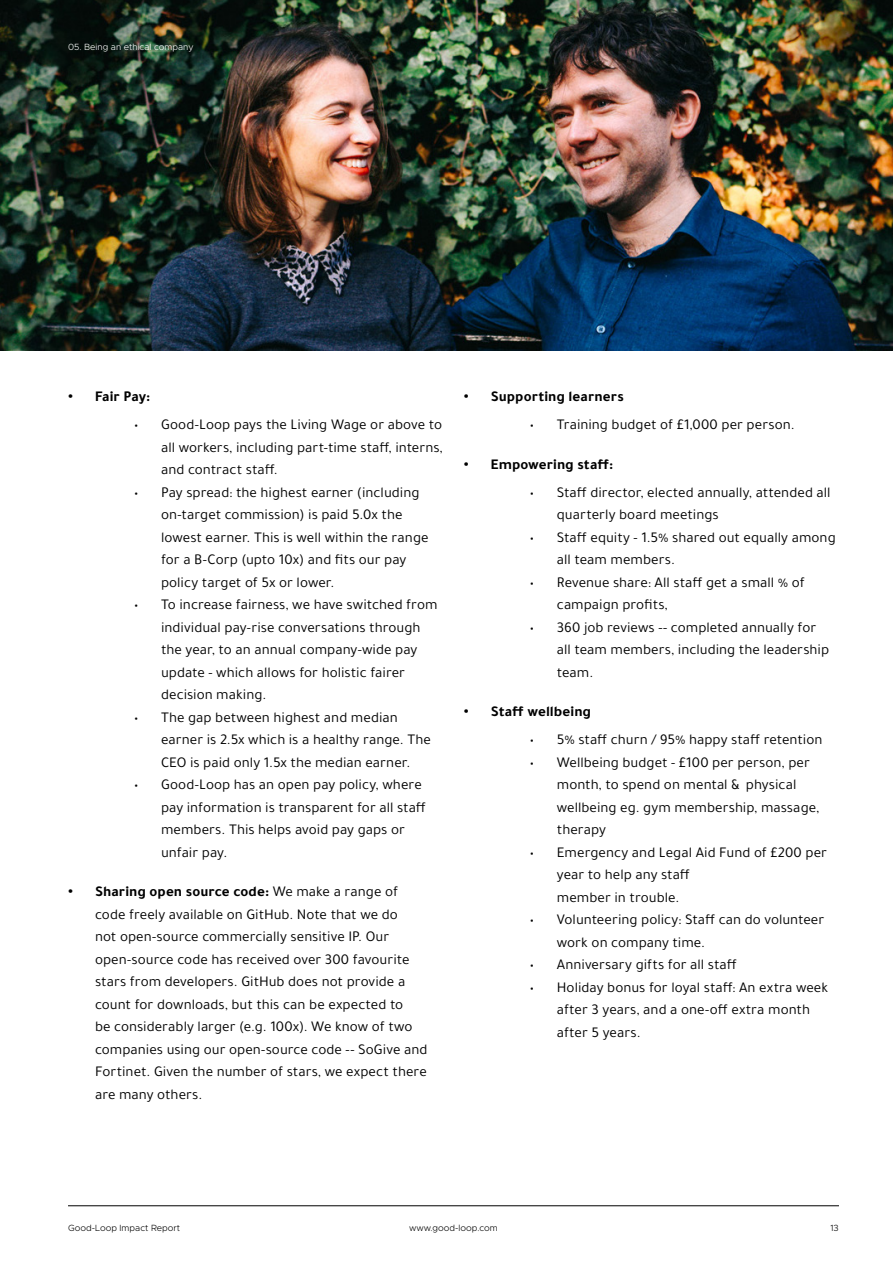
<style>
.page{position:relative;width:893px;height:1263px;background:#fff}
.page>*{position:absolute;margin:0;border:0;box-sizing:border-box;transform-origin:0 0}
.t1{font:15px/22.5px "Tajawal";color:#000}
.t2{font:700 15px "Tajawal";letter-spacing:.005em;color:#000}
.t3{font:300 9px "Metropolis";color:#000}
.t4{font:300 9px "Metropolis";color:#fff}
.s1{font-weight:700}
</style>
<div class="page">
<hr style="left:68px;top:1205px;width:771px;height:1px;background:#000">
<img style="left:0;top:0;width:893px;height:350px">
<p class="t4" style="left:68px;top:42px;width:127px">05. Being an ethical company</p>
<p class="t2" style="left:68px;top:385px;width:84px">• Fair Pay:</p>
<p class="t1" style="left:161px;top:413px;width:283px;text-align:justify;text-indent:-27px">• Good-Loop pays the Living Wage or above to all workers, including part-time staff, interns, and contract staff.</p>
<p class="t1" style="left:161px;top:481px;width:269px;text-indent:-27px">• Pay spread: the highest earner (including on-target commission) is paid 5.0x the lowest earner. This is well within the range for a B-Corp (upto 10x) and fits our pay policy target of 5x or lower.</p>
<p class="t1" style="left:161px;top:593px;width:278px;text-indent:-27px">• To increase fairness, we have switched from individual pay-rise conversations through the year, to an annual company-wide pay update - which allows for holistic fairer decision making.</p>
<p class="t1" style="left:161px;top:706px;width:271px;text-indent:-27px">• The gap between highest and median earner is 2.5x which is a healthy range. The<br>CEO is paid only 1.5x the median earner.</p>
<p class="t1" style="left:161px;top:773px;width:266px;text-indent:-27px">• Good-Loop has an open pay policy, where pay information is transparent for all staff members. This helps avoid pay gaps or unfair pay.</p>
<p class="t1" style="left:95px;top:880px;width:334px;text-indent:-27px"><span class="s1">• Sharing open source code:</span> We make a range of code freely available on GitHub. Note that we do<br>not open-source commercially sensitive IP. Our open-source code has received over 300 favourite stars from developers. GitHub does not provide a count for downloads, but this can be expected to<br>be considerably larger (e.g. 100x). We know of two companies using our open-source code -- SoGive and Fortinet. Given the number of stars, we expect there are many others.</p>
<p class="t2" style="left:464px;top:385px;width:162px">• Supporting learners</p>
<p class="t1" style="left:530px;top:413px;width:266px">• Training budget of £1,000 per person.</p>
<p class="t2" style="left:464px;top:453px;width:151px">• Empowering staff:</p>
<p class="t1" style="left:557px;top:481px;width:275px;text-indent:-27px">• Staff director, elected annually, attended all quarterly board meetings</p>
<p class="t1" style="left:557px;top:526px;width:280px;text-indent:-27px">• Staff equity - 1.5% shared out equally among all team members.</p>
<p class="t1" style="left:557px;top:571px;width:249px;text-indent:-27px">• Revenue share: All staff get a small % of campaign profits,</p>
<p class="t1" style="left:557px;top:616px;width:274px;text-indent:-27px">• 360 job reviews -- completed annually for all team members, including the leadership team.</p>
<p class="t2" style="left:464px;top:700px;width:129px">• Staff wellbeing</p>
<p class="t1" style="left:530px;top:728px;width:294px">• 5% staff churn / 95% happy staff retention</p>
<p class="t1" style="left:557px;top:751px;width:264px;text-indent:-27px">• Wellbeing budget - £100 per person, per month, to spend on mental &amp; physical wellbeing eg. gym membership, massage, therapy</p>
<p class="t1" style="left:557px;top:841px;width:272px;text-indent:-27px">• Emergency and Legal Aid Fund of £200 per year to help any staff<br>member in trouble.</p>
<p class="t1" style="left:557px;top:908px;width:269px;text-indent:-27px">• Volunteering policy: Staff can do volunteer work on company time.</p>
<p class="t1" style="left:530px;top:953px;width:208px">• Anniversary gifts for all staff</p>
<p class="t1" style="left:557px;top:976px;width:273px;text-indent:-27px">• Holiday bonus for loyal staff: An extra week after 3 years, and a one-off extra month after 5 years.</p>
<p class="t3" style="left:68px;top:1222px;width:114px">Good-Loop Impact Report</p>
<p class="t3" style="left:409px;top:1222px;width:90px">www.good-loop.com</p>
<p class="t3" style="left:830px;top:1222px;width:10px">13</p>
</div>
